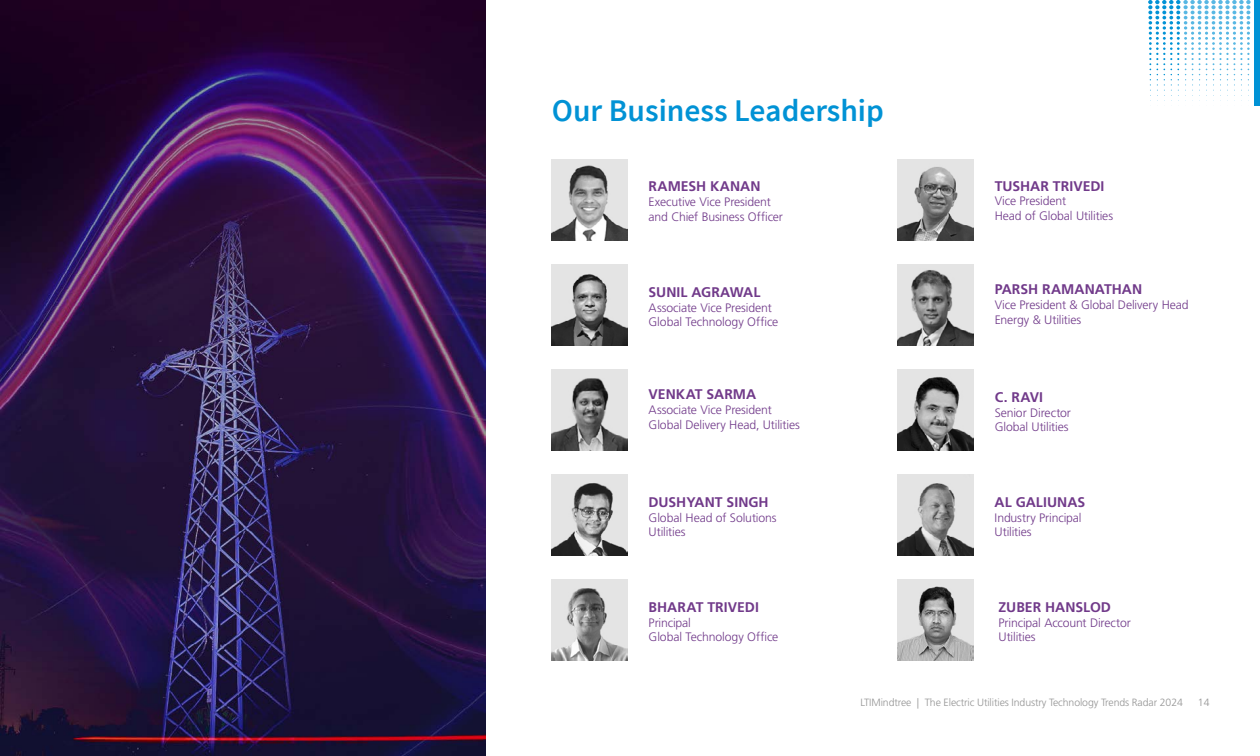
<style>
.page{position:relative;width:1260px;height:756px;background:#fff}
.page>*{position:absolute;margin:0;border:0;box-sizing:border-box;transform-origin:0 0}
.t1{font:600 31.5px "Source Sans Pro";color:#0192d5}
.t2{font:700 14px "Frutiger LT Pro";color:#713a8a}
.t3{font:300 12.25px/14.7px "Frutiger LT Pro";letter-spacing:-.01em;color:#713a8a}
.t4{font:300 10.5px "Frutiger LT Pro";letter-spacing:-.01em;color:#949494}
.t5{font:300 10.5px "Frutiger LT Pro";color:#939393}
</style>
<div class="page">
<div style="left:1254px;top:0;width:6px;height:106px;background:#0192d5"></div>
<svg style="left:1148px;top:0;width:103px;height:101px"></svg>
<img style="left:0;top:0;width:485px;height:756px">
<img style="left:898px;top:159px;width:76px;height:81px">
<img style="left:898px;top:369px;width:76px;height:81px">
<img style="left:552px;top:159px;width:75px;height:81px">
<img style="left:552px;top:264px;width:75px;height:81px">
<img style="left:898px;top:264px;width:76px;height:81px">
<img style="left:898px;top:474px;width:76px;height:81px">
<img style="left:898px;top:579px;width:76px;height:81px">
<img style="left:552px;top:579px;width:75px;height:81px">
<img style="left:552px;top:474px;width:75px;height:81px">
<img style="left:552px;top:369px;width:75px;height:81px">
<h1 class="t1" style="left:552px;top:91px;width:334px">Our Business Leadership</h1>
<p class="t2" style="left:649px;top:178px;width:114px">RAMESH KANAN</p>
<p class="t3" style="left:649px;top:194px;width:136px">Executive Vice President and Chief Business Officer</p>
<p class="t2" style="left:649px;top:284px;width:113px">SUNIL AGRAWAL</p>
<p class="t3" style="left:649px;top:300px;width:131px">Associate Vice President<br>Global Technology Office</p>
<p class="t2" style="left:649px;top:386px;width:109px">VENKAT SARMA</p>
<p class="t3" style="left:649px;top:402px;width:153px">Associate Vice President<br>Global Delivery Head, Utilities</p>
<p class="t2" style="left:649px;top:494px;width:122px">DUSHYANT SINGH</p>
<p class="t3" style="left:649px;top:510px;width:130px">Global Head of Solutions<br>Utilities</p>
<p class="t2" style="left:649px;top:599px;width:112px">BHARAT TRIVEDI</p>
<p class="t3" style="left:649px;top:615px;width:131px">Principal<br>Global Technology Office</p>
<p class="t2" style="left:995px;top:177px;width:111px">TUSHAR TRIVEDI</p>
<p class="t3" style="left:995px;top:194px;width:120px">Vice President<br>Head of Global Utilities</p>
<p class="t2" style="left:995px;top:281px;width:149px">PARSH RAMANATHAN</p>
<p class="t3" style="left:995px;top:297px;width:196px">Vice President &amp; Global Delivery Head<br>Energy &amp; Utilities</p>
<p class="t2" style="left:995px;top:389px;width:50px">C. RAVI</p>
<p class="t3" style="left:995px;top:405px;width:78px">Senior Director<br>Global Utilities</p>
<p class="t2" style="left:995px;top:494px;width:92px">AL GALIUNAS</p>
<p class="t3" style="left:995px;top:510px;width:88px">Industry Principal<br>Utilities</p>
<p class="t2" style="left:999px;top:599px;width:114px">ZUBER HANSLOD</p>
<p class="t3" style="left:999px;top:615px;width:134px">Principal Account Director<br>Utilities</p>
<p class="t4" style="left:861px;top:696px;width:324px">LTIMindtree | The Electric Utilities Industry Technology Trends Radar 2024</p>
<p class="t5" style="left:1198px;top:696px;width:13px">14</p>
</div>
